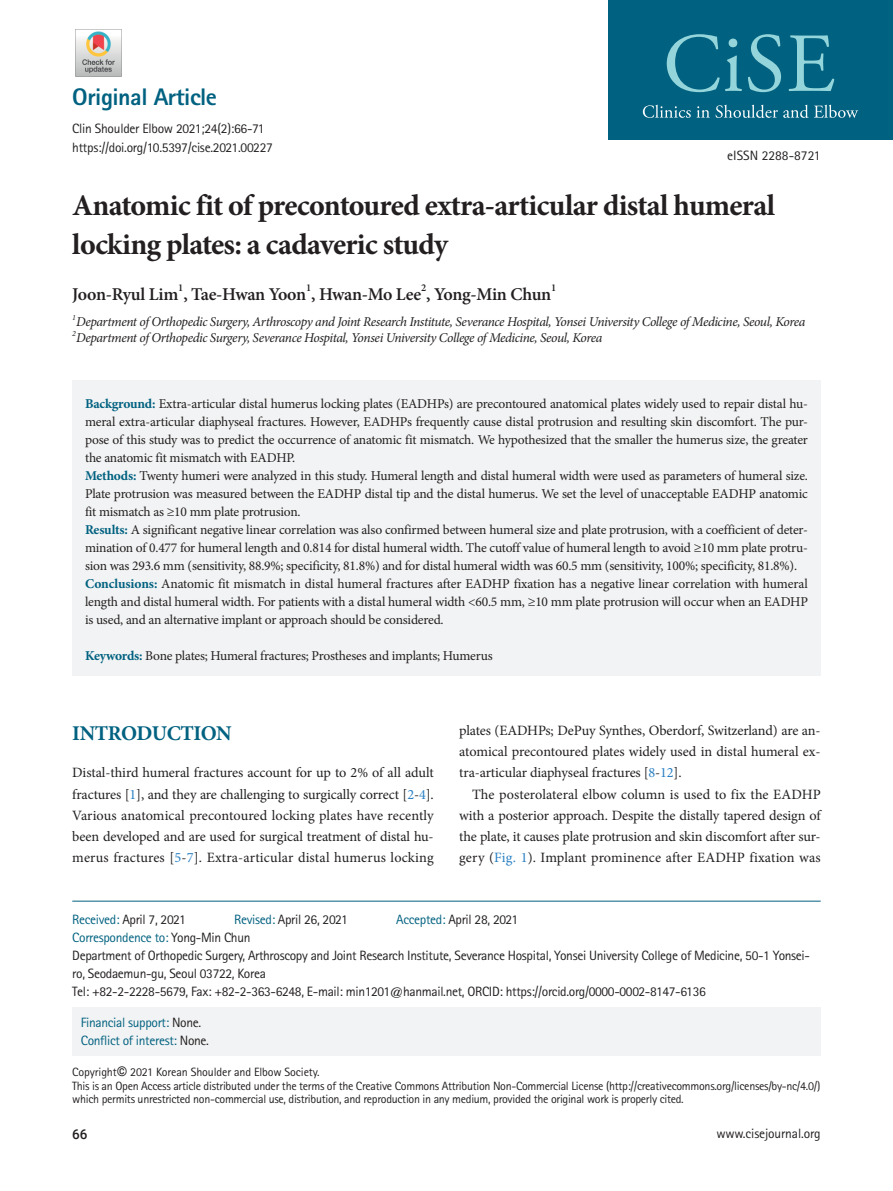
<style>
.page{position:relative;width:893px;height:1191px;background:#fff}
.page>*{position:absolute;margin:0;border:0;box-sizing:border-box;transform-origin:0 0}
.t1{font:700 30px/39px "Minion Pro";letter-spacing:-.025em;color:#231f20}
.t2{font:800 24px "Rotis Sans Serif Std";letter-spacing:-.02em;color:#006180}
.t3{font:700 21px "Minion Pro";letter-spacing:-.02em;color:#006180}
.t4{font:600 18px "Minion Pro";letter-spacing:-.02em;color:#231f20}
.t5{font:14.25px/21.3px "Minion Pro";letter-spacing:.005em;color:#231f20;text-align:justify}
.t6{font:13.5px/18px "Minion Pro";letter-spacing:-.015em;color:#231f20}
.t7{font:13.5px/18px "Rotis Sans Serif Std";letter-spacing:-.025em;color:#231f20}
.t8{font:italic 13.5px "Minion Pro";letter-spacing:-.03em;color:#231f20}
.t9{font:13.5px/18px "Rotis Sans Serif Std";letter-spacing:-.025em;color:#006180}
.t10{font:13.5px "Rotis Sans Serif Std";color:#231f20}
.t11{font:500 13.5px "Roboto";color:#231f20}
.t12{font:12px/13.5px "Rotis Sans Serif Std";letter-spacing:-.025em;color:#231f20}
.t13{font:600 10.5px "Minion Pro";color:#231f20}
.t14{font:italic 7.8px "Minion Pro";color:#231f20}
.s1{font-weight:700;color:#006180}
.s2{color:#2a80c3}
.s3{color:#006180}
.s4{color:#231f20}
.s5{font-family:"Roboto";font-weight:500;font-size:13.5px}
</style>
<div class="page">
<div style="left:72px;top:380px;width:749px;height:295px;background:#f2f3f4"></div>
<div style="left:72px;top:1007px;width:749px;height:48px;background:#f2f3f4"></div>
<hr style="left:72px;top:900px;width:749px;height:1px;background:#006180">
<div style="left:608px;top:0;width:285px;height:139px;background:#006180"></div>
<svg style="left:667px;top:34px;width:75px;height:58px"></svg>
<svg style="left:748px;top:34px;width:33px;height:58px"></svg>
<svg style="left:788px;top:35px;width:46px;height:56px"></svg>
<svg style="left:643px;top:105px;width:215px;height:13px"></svg>
<img style="left:75px;top:29px;width:47px;height:47px">
<h2 class="t2" style="left:72px;top:82px;width:146px">Original Article</h2>
<p class="t7" style="left:72px;top:120px;width:202px">Clin Shoulder Elbow 2021;24(2):66-71 https://doi.org/10.5397/cise.2021.00227</p>
<h1 class="t1" style="left:72px;top:185px;width:704px">Anatomic fit of precontoured extra-articular distal humeral locking plates: a cadaveric study</h1>
<h3 class="t4" style="left:72px;top:281px;width:481px">Joon-Ryul Lim , Tae-Hwan Yoon , Hwan-Mo Lee , Yong-Min Chun</h3>
<p class="t10" style="left:727px;top:147px;width:95px">eISSN 2288-8721</p>
<p class="t13" style="left:178px;top:281px;width:7px">1</p>
<p class="t13" style="left:306px;top:281px;width:7px">1</p>
<p class="t13" style="left:421px;top:281px;width:7px">2</p>
<p class="t13" style="left:551px;top:281px;width:7px">1</p>
<p class="t14" style="left:72px;top:312px;width:5px">1</p>
<p class="t8" style="left:76px;top:312px;width:731px">Department of Orthopedic Surgery, Arthroscopy and Joint Research Institute, Severance Hospital, Yonsei University College of Medicine, Seoul, Korea</p>
<p class="t14" style="left:72px;top:328px;width:5px">2</p>
<p class="t8" style="left:76px;top:329px;width:528px">Department of Orthopedic Surgery, Severance Hospital, Yonsei University College of Medicine, Seoul, Korea</p>
<p class="t6" style="left:85px;top:395px;width:724px"><span class="s1">Background:</span> Extra-articular distal humerus locking plates (EADHPs) are precontoured anatomical plates widely used to repair distal hu&shy;meral extra-articular diaphyseal fractures. However, EADHPs frequently cause distal protrusion and resulting skin discomfort. The pur&shy;pose of this study was to predict the occurrence of anatomic fit mismatch. We hypothesized that the smaller the humerus size, the greater the anatomic fit mismatch with EADHP.<br><span class="s1">Methods:</span> Twenty humeri were analyzed in this study. Humeral length and distal humeral width were used as parameters of humeral size.<br>Plate protrusion was measured between the EADHP distal tip and the distal humerus. We set the level of unacceptable EADHP anatomic fit mismatch as ≥10 mm plate protrusion.<br><span class="s1">Results:</span> A significant negative linear correlation was also confirmed between humeral size and plate protrusion, with a coefficient of deter&shy;mination of 0.477 for humeral length and 0.814 for distal humeral width. The cutoff value of humeral length to avoid ≥10 mm plate protru&shy;sion was 293.6 mm (sensitivity, 88.9%; specificity, 81.8%) and for distal humeral width was 60.5 mm (sensitivity, 100%; specificity, 81.8%).<br><span class="s1">Conclusions:</span> Anatomic fit mismatch in distal humeral fractures after EADHP fixation has a negative linear correlation with humeral length and distal humeral width. For patients with a distal humeral width &lt;60.5 mm, ≥10 mm plate protrusion will occur when an EADHP is used, and an alternative implant or approach should be considered.</p>
<p class="t6" style="left:85px;top:647px;width:409px"><span class="s1">Keywords:</span> Bone plates; Humeral fractures; Prostheses and implants; Humerus</p>
<h3 class="t3" style="left:72px;top:719px;width:161px">INTRODUCTION</h3>
<p class="t5" style="left:72px;top:762px;width:363px">Distal-third humeral fractures account for up to 2% of all adult fractures [<span class="s2">1</span>], and they are challenging to surgically correct [<span class="s2">2</span>-<span class="s2">4</span>].<br>Various anatomical precontoured locking plates have recently been developed and are used for surgical treatment of distal hu&shy;merus fractures [<span class="s2">5</span>-<span class="s2">7</span>]. Extra-articular distal humerus locking</p>
<p class="t5" style="left:459px;top:719px;width:363px">plates (EADHPs; DePuy Synthes, Oberdorf, Switzerland) are an&shy;atomical precontoured plates widely used in distal humeral ex&shy;tra-articular diaphyseal fractures [<span class="s2">8</span>-<span class="s2">12</span>].</p>
<p class="t5" style="left:459px;top:783px;width:363px;text-indent:13px">The posterolateral elbow column is used to fix the EADHP with a posterior approach. Despite the distally tapered design of the plate, it causes plate protrusion and skin discomfort after sur&shy;gery (<span class="s2">Fig. 1</span>). Implant prominence after EADHP fixation was</p>
<p class="t7" style="left:72px;top:910px;width:115px"><span class="s3">Received:</span> April 7, 2021</p>
<p class="t7" style="left:234px;top:910px;width:115px"><span class="s3">Revised:</span> April 26, 2021</p>
<p class="t7" style="left:396px;top:910px;width:123px"><span class="s3">Accepted:</span> April 28, 2021</p>
<p class="t7" style="left:72px;top:928px;width:739px"><span class="s3">Correspondence to:</span> Yong-Min Chun<br>Department of Orthopedic Surgery, Arthroscopy and Joint Research Institute, Severance Hospital, Yonsei University College of Medicine, 50-1 Yonsei&shy;ro, Seodaemun-gu, Seoul 03722, Korea<br>Tel: +82-2-2228-5679, Fax: +82-2-363-6248, E-mail: min1201@hanmail.net, ORCID: https://orcid.org/0000-0002-8147-6136</p>
<p class="t9" style="left:81px;top:1013px;width:130px">Financial support: <span class="s4">None.<br></span>Conflict of interest: <span class="s4">None.</span></p>
<p class="t12" style="left:72px;top:1065px;width:750px">Copyright<span class="s5">©</span> 2021 Korean Shoulder and Elbow Society.<br>This is an Open Access article distributed under the terms of the Creative Commons Attribution Non-Commercial License (http://creativecommons.org/licenses/by-nc/4.0/) which permits unrestricted non-commercial use, distribution, and reproduction in any medium, provided the original work is properly cited.</p>
<p class="t11" style="left:72px;top:1124px;width:17px">66</p>
<p class="t7" style="left:716px;top:1124px;width:106px">www.cisejournal.org</p>
</div>
